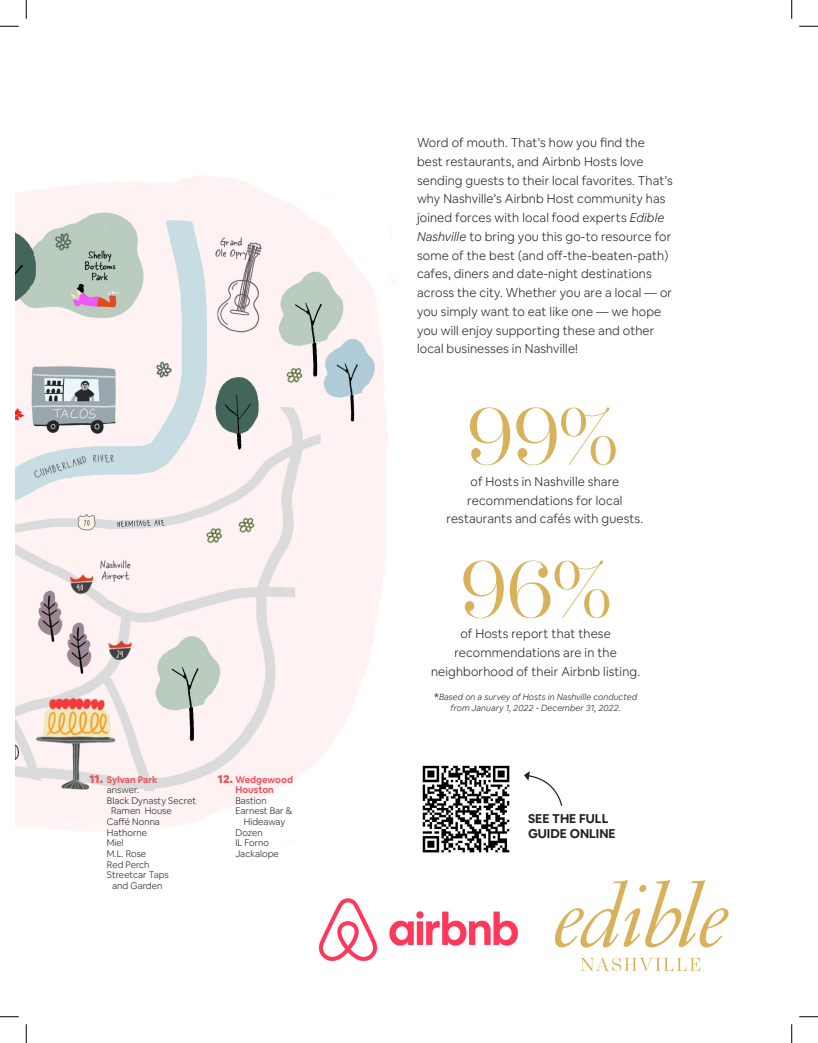
<style>
.page{position:relative;width:818px;height:1043px;background:#fff}
.page>*{position:absolute;margin:0;border:0;box-sizing:border-box;transform-origin:0 0}
.t1{font:300 90px "Majesti Banner";color:#d8b15a}
.t2{font:300 12.5px/18.8px "Airbnb Cereal";letter-spacing:.01em;color:#231f20;text-align:center}
.t3{font:700 12.5px/15px "Airbnb Cereal";color:#231f20}
.t4{font:300 9.38px/10.6px "Airbnb Cereal";color:#231f20;text-align:center}
.t5{font:700 9.38px/10.6px "Airbnb Cereal";color:#f0515c}
.t6{font:italic 300 8.75px/11.2px "Airbnb Cereal";letter-spacing:.01em;color:#231f20;text-align:center}
.s1{font-weight:900;font-size:11.25px}
.s2{font-weight:300;color:#231f20}
.s3{font-style:italic}
.s4{font-style:normal;font-size:12.5px}
</style>
<div class="page">
<img style="left:15px;top:175px;width:380px;height:628px">
<img style="left:422px;top:765px;width:88px;height:88px">
<svg style="left:524px;top:771px;width:39px;height:35px"></svg>
<img style="left:318px;top:898px;width:200px;height:64px">
<svg style="left:555px;top:880px;width:173px;height:67px"></svg>
<svg style="left:580px;top:957px;width:120px;height:14px"></svg>
<svg style="left:0;top:25px;width:19px;height:2px"></svg>
<svg style="left:799px;top:25px;width:19px;height:2px"></svg>
<svg style="left:0;top:1016px;width:19px;height:1px"></svg>
<svg style="left:799px;top:1016px;width:19px;height:1px"></svg>
<svg style="left:25px;top:0;width:2px;height:19px"></svg>
<svg style="left:25px;top:1024px;width:2px;height:18px"></svg>
<svg style="left:791px;top:0;width:1px;height:19px"></svg>
<svg style="left:791px;top:1024px;width:1px;height:18px"></svg>
<p class="t5" style="left:89px;top:774px;width:70px"><span class="s1">11.</span> Sylvan Park</p>
<p class="t4" style="left:107px;top:784px;width:33px">answer.</p>
<p class="t4" style="left:111px;top:795px;width:87px;text-align:left;text-indent:-4px">Black Dynasty Secret<br>Ramen House</p>
<p class="t4" style="left:107px;top:816px;width:55px">Caffé Nonna</p>
<p class="t4" style="left:107px;top:827px;width:42px">Hathorne</p>
<p class="t4" style="left:107px;top:837px;width:18px">Miel</p>
<p class="t4" style="left:107px;top:848px;width:41px">M.L. Rose</p>
<p class="t4" style="left:107px;top:859px;width:44px">Red Perch</p>
<p class="t4" style="left:107px;top:869px;width:63px">Streetcar Taps and Garden</p>
<p class="t5" style="left:235px;top:774px;width:59px;text-indent:-18px"><span class="s1">12.</span> Wedgewood<br>Houston<br><span class="s2">Bastion</span></p>
<p class="t4" style="left:235px;top:805px;width:58px">Earnest Bar &amp;<br>Hideaway</p>
<p class="t4" style="left:235px;top:827px;width:29px">Dozen</p>
<p class="t4" style="left:235px;top:837px;width:35px">IL Forno</p>
<p class="t4" style="left:235px;top:848px;width:45px">Jackalope</p>
<p class="t2" style="left:417px;top:133px;width:257px;text-align:left">Word of mouth. That’s how you find the best restaurants, and Airbnb Hosts love sending guests to their local favorites. That’s why Nashville’s Airbnb Host community has joined forces with local food experts <span class="s3">Edible Nashville</span> to bring you this go-to resource for some of the best (and off-the-beaten-path) cafes, diners and date-night destinations across the city. Whether you are a local — or you simply want to eat like one — we hope you will enjoy supporting these and other local businesses in Nashville!</p>
<p class="t1" style="left:465px;top:377px;width:155px">99%</p>
<p class="t2" style="left:446px;top:472px;width:198px">of Hosts in Nashville share recommendations for local restaurants and cafés with guests.</p>
<p class="t1" style="left:458px;top:530px;width:155px">96%</p>
<p class="t2" style="left:431px;top:624px;width:210px">of Hosts report that these recommendations are in the neighborhood of their Airbnb listing.</p>
<p class="t6" style="left:434px;top:691px;width:204px"><span class="s4">*</span>Based on a survey of Hosts in Nashville conducted from January 1, 2022 - December 31, 2022.</p>
<p class="t3" style="left:528px;top:811px;width:89px">SEE THE FULL<br>GUIDE ONLINE</p>
</div>
